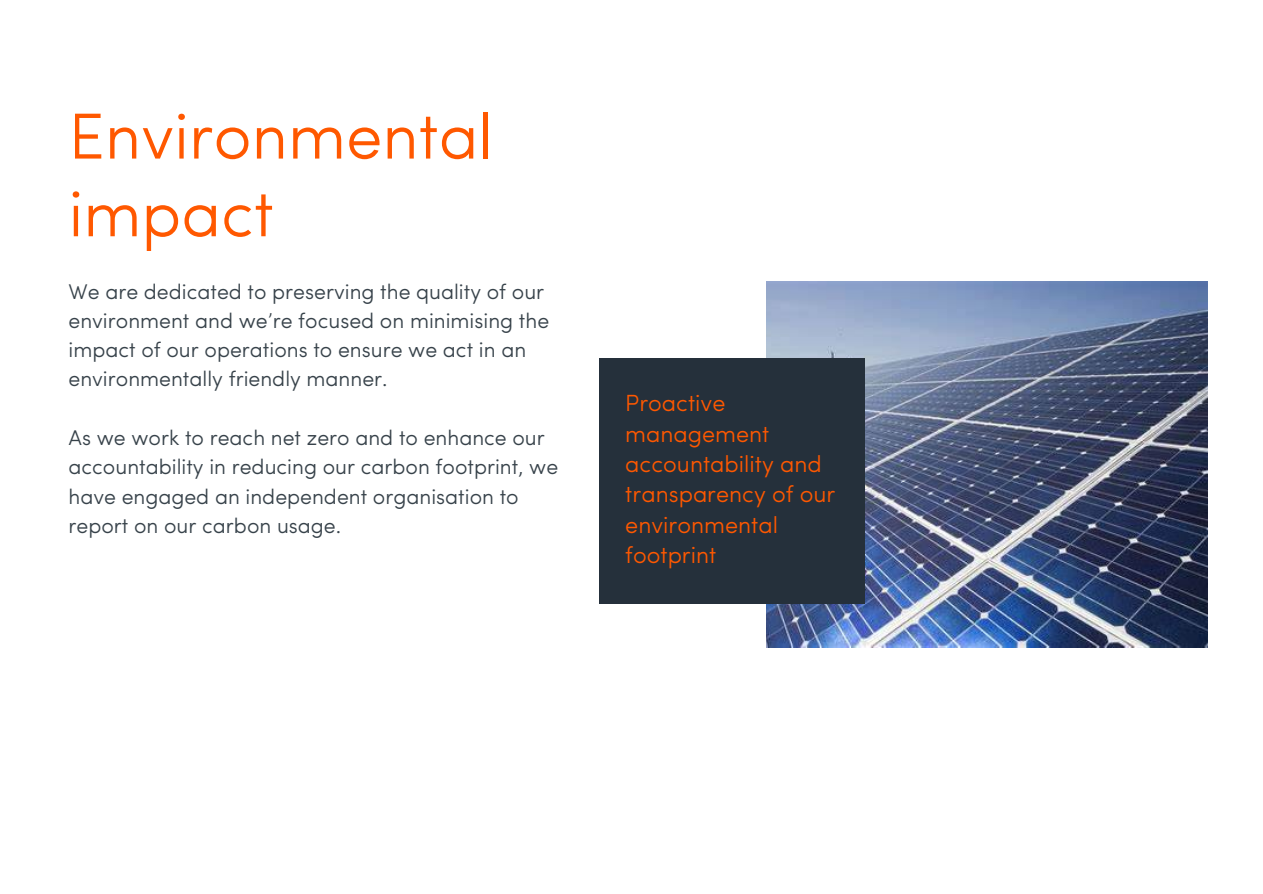
<style>
.page{position:relative;width:1263px;height:894px;background:#fff}
.page>*{position:absolute;margin:0;border:0;box-sizing:border-box;transform-origin:0 0}
.t1{font:300 65.1px/77.7px "Sofia Pro";color:#ff5800}
.t2{font:300 23.4px/30.3px "Sofia Pro";color:#ff5800}
.t3{font:300 21.3px/29.2px "Sofia Pro";color:#37424a}
</style>
<div class="page">
<img style="left:767px;top:281px;width:441px;height:366px">
<div style="left:599px;top:358px;width:266px;height:246px;background:#25303b"></div>
<h1 class="t1" style="left:68px;top:103px;width:426px">Environmental impact</h1>
<p class="t3" style="left:68px;top:278px;width:482px">We are dedicated to preserving the quality of our environment and we’re focused on minimising the impact of our operations to ensure we act in an environmentally friendly manner.</p>
<p class="t3" style="left:68px;top:425px;width:491px">As we work to reach net zero and to enhance our accountability in reducing our carbon footprint, we have engaged an independent organisation to report on our carbon usage.</p>
<p class="t2" style="left:625px;top:390px;width:212px">Proactive management accountability and transparency of our environmental footprint</p>
</div>
